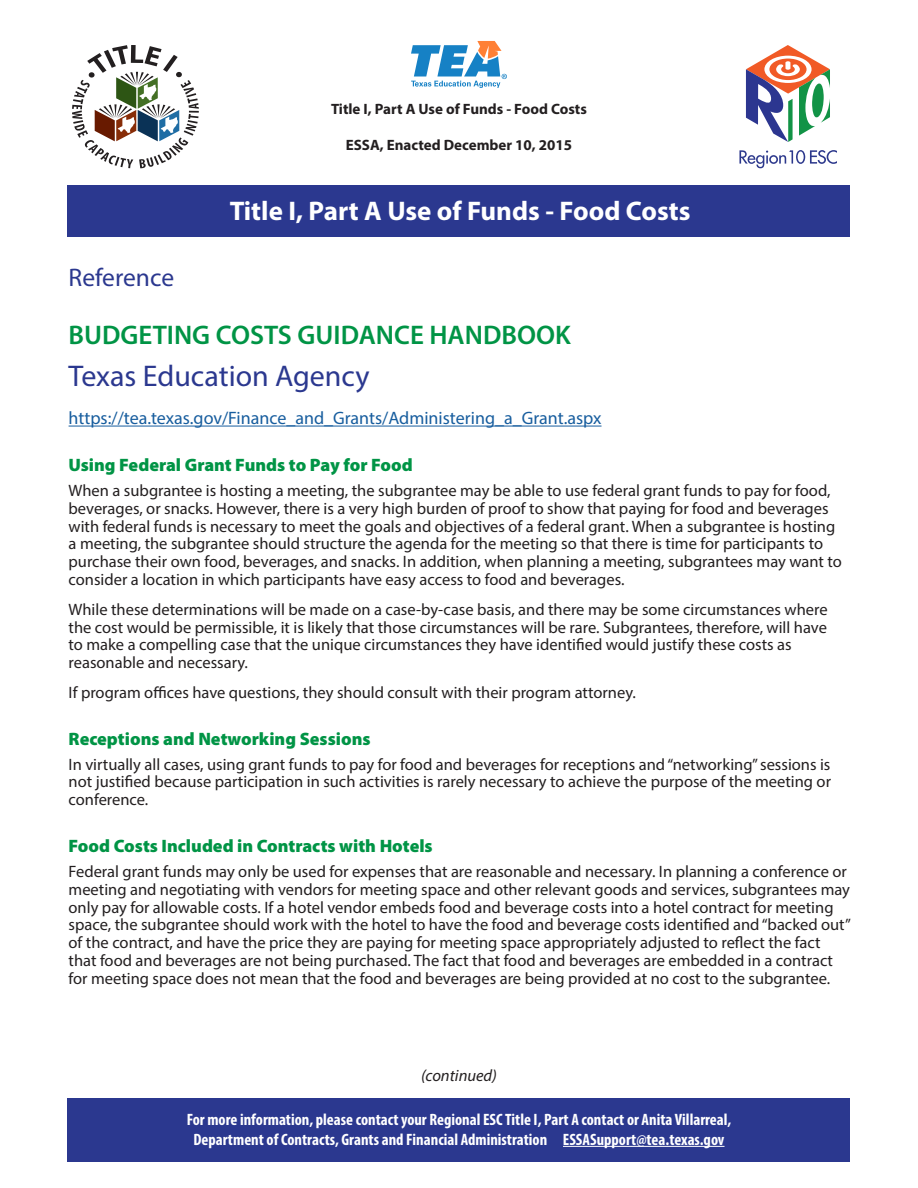
<style>
.page{position:relative;width:918px;height:1188px;background:#fff}
.page>*{position:absolute;margin:0;border:0;box-sizing:border-box;transform-origin:0 0}
.t1{font:30px "Myriad Pro";color:#2b388f}
.Paragraph_Style_3{font:700 27px "Myriad Pro";color:#fff}
.heading_3{font:600 27px "Myriad Pro";color:#009445}
.Paragraph_Style_3-2{font:25.5px "Myriad Pro";color:#2b388f}
.heading_3-2{font:900 18px "Myriad Pro";color:#009445}
.t2{font:18px "Myriad Pro";color:#175d9e}
.t3{font:16.5px/17.9px "Myriad Pro";color:#231f20}
.t4{font:700 condensed 16.5px "Myriad Pro";color:#fff}
.heading_text{font:italic 16.5px "Myriad Pro";color:#231f20}
.t5{font:700 15px "Myriad Pro";color:#231f20}
</style>
<div class="page">
<div style="left:68px;top:185px;width:782px;height:52px;background:#2b388f"></div>
<div style="left:68px;top:1098px;width:782px;height:63px;background:#2b388f"></div>
<svg style="left:411px;top:41px;width:96px;height:47px"></svg>
<svg style="left:739px;top:150px;width:98px;height:18px"></svg>
<svg style="left:746px;top:45px;width:84px;height:97px"></svg>
<hr style="left:69px;top:426px;width:533px;height:1px;background:#175d9e">
<svg style="left:72px;top:45px;width:127px;height:123px"></svg>
<hr style="left:563px;top:1146px;width:162px;height:1px;background:#fff">
<p class="t5" style="left:331px;top:99px;width:257px">Title I, Part A Use of Funds - Food Costs</p>
<p class="t5" style="left:346px;top:135px;width:228px">ESSA, Enacted December 10, 2015</p>
<p class="Paragraph_Style_3" style="left:230px;top:193px;width:462px">Title I, Part A Use of Funds - Food Costs</p>
<p class="Paragraph_Style_3-2" style="left:69px;top:262px;width:107px">Reference</p>
<p class="heading_3" style="left:69px;top:318px;width:504px">BUDGETING COSTS GUIDANCE HANDBOOK</p>
<p class="t1" style="left:69px;top:358px;width:303px">Texas Education Agency</p>
<p class="t2" style="left:69px;top:407px;width:534px">https://tea.texas.gov/Finance_and_Grants/Administering_a_Grant.aspx</p>
<p class="heading_3-2" style="left:69px;top:453px;width:346px">Using Federal Grant Funds to Pay for Food</p>
<p class="t3" style="left:69px;top:481px;width:775px">When a subgrantee is hosting a meeting, the subgrantee may be able to use federal grant funds to pay for food, beverages, or snacks. However, there is a very high burden of proof to show that paying for food and beverages with federal funds is necessary to meet the goals and objectives of a federal grant. When a subgrantee is hosting a meeting, the subgrantee should structure the agenda for the meeting so that there is time for participants to purchase their own food, beverages, and snacks. In addition, when planning a meeting, subgrantees may want to consider a location in which participants have easy access to food and beverages.</p>
<p class="t3" style="left:69px;top:600px;width:761px">While these determinations will be made on a case-by-case basis, and there may be some circumstances where the cost would be permissible, it is likely that those circumstances will be rare. Subgrantees, therefore, will have to make a compelling case that the unique circumstances they have identified would justify these costs as reasonable and necessary.</p>
<p class="t3" style="left:69px;top:683px;width:569px">If program offices have questions, they should consult with their program attorney.</p>
<p class="heading_3-2" style="left:69px;top:727px;width:304px">Receptions and Networking Sessions</p>
<p class="t3" style="left:69px;top:755px;width:764px;text-align:justify">In virtually all cases, using grant funds to pay for food and beverages for receptions and “networking” sessions is not justified because participation in such activities is rarely necessary to achieve the purpose of the meeting or conference.</p>
<p class="heading_3-2" style="left:69px;top:834px;width:366px">Food Costs Included in Contracts with Hotels</p>
<p class="t3" style="left:69px;top:862px;width:784px">Federal grant funds may only be used for expenses that are reasonable and necessary. In planning a conference or meeting and negotiating with vendors for meeting space and other relevant goods and services, subgrantees may only pay for allowable costs. If a hotel vendor embeds food and beverage costs into a hotel contract for meeting space, the subgrantee should work with the hotel to have the food and beverage costs identified and “backed out” of the contract, and have the price they are paying for meeting space appropriately adjusted to reflect the fact that food and beverages are not being purchased. The fact that food and beverages are embedded in a contract for meeting space does not mean that the food and beverages are being provided at no cost to the subgrantee.</p>
<p class="heading_text" style="left:421px;top:1065px;width:77px">(continued)</p>
<p class="t4" style="left:187px;top:1109px;width:546px">For more information, please contact your Regional ESC Title I, Part A contact or Anita Villarreal,</p>
<p class="t4" style="left:193px;top:1129px;width:533px">Department of Contracts, Grants and Financial Administration ESSASupport@tea.texas.gov</p>
</div>
